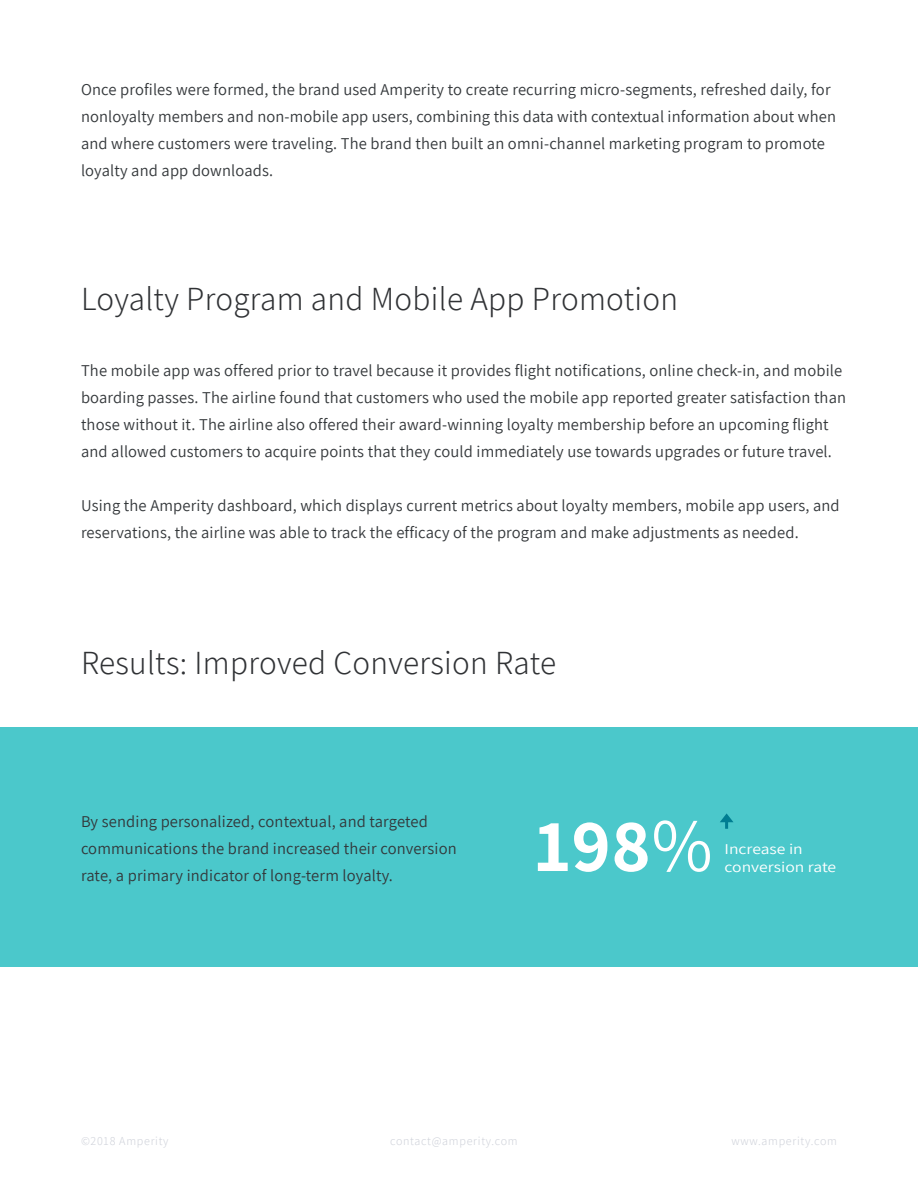
<style>
.page{position:relative;width:918px;height:1188px;background:#fff}
.page>*{position:absolute;margin:0;border:0;box-sizing:border-box;transform-origin:0 0}
.t1{font:700 75px "Assistant";color:#fff}
.t2{font:300 33px "Assistant";letter-spacing:.01em;color:#303235}
.t3{font:16.5px/27px "Assistant";letter-spacing:.01em;color:#33373a}
.t4{font:15px/18px "Assistant";color:#fff;scale:1.17 1}
.t5{font:300 12px "Assistant";letter-spacing:.06em;color:#ced1d9}
.s1{font-weight:400}
</style>
<div class="page">
<div style="left:0;top:728px;width:918px;height:239px;background:#4bc8cb"></div>
<svg style="left:720px;top:813px;width:13px;height:16px"></svg>
<p class="t3" style="left:81px;top:75px;width:757px">Once profiles were formed, the brand used Amperity to create recurring micro-segments, refreshed daily, for nonloyalty members and non-mobile app users, combining this data with contextual information about when and where customers were traveling. The brand then built an omni-channel marketing program to promote loyalty and app downloads.</p>
<h2 class="t2" style="left:81px;top:276px;width:599px">Loyalty Program and Mobile App Promotion</h2>
<p class="t3" style="left:81px;top:356px;width:767px">The mobile app was offered prior to travel because it provides flight notifications, online check-in, and mobile boarding passes. The airline found that customers who used the mobile app reported greater satisfaction than those without it. The airline also offered their award-winning loyalty membership before an upcoming flight and allowed customers to acquire points that they could immediately use towards upgrades or future travel.</p>
<p class="t3" style="left:81px;top:491px;width:760px">Using the Amperity dashboard, which displays current metrics about loyalty members, mobile app users, and reservations, the airline was able to track the efficacy of the program and make adjustments as needed.</p>
<h2 class="t2" style="left:81px;top:641px;width:477px">Results: Improved Conversion Rate</h2>
<p class="t3" style="left:81px;top:807px;width:377px">By sending personalized, contextual, and targeted communications the brand increased their conversion rate, a primary indicator of long-term loyalty.</p>
<h1 class="t1" style="left:535px;top:794px;width:179px">198<span class="s1">%</span></h1>
<p class="t4" style="left:725px;top:839px;width:97px">Increase in conversion rate</p>
<p class="t5" style="left:81px;top:1133px;width:89px">©2018 Amperity</p>
<p class="t5" style="left:390px;top:1133px;width:129px">contact@amperity.com</p>
<p class="t5" style="left:731px;top:1133px;width:107px">www.amperity.com</p>
</div>
